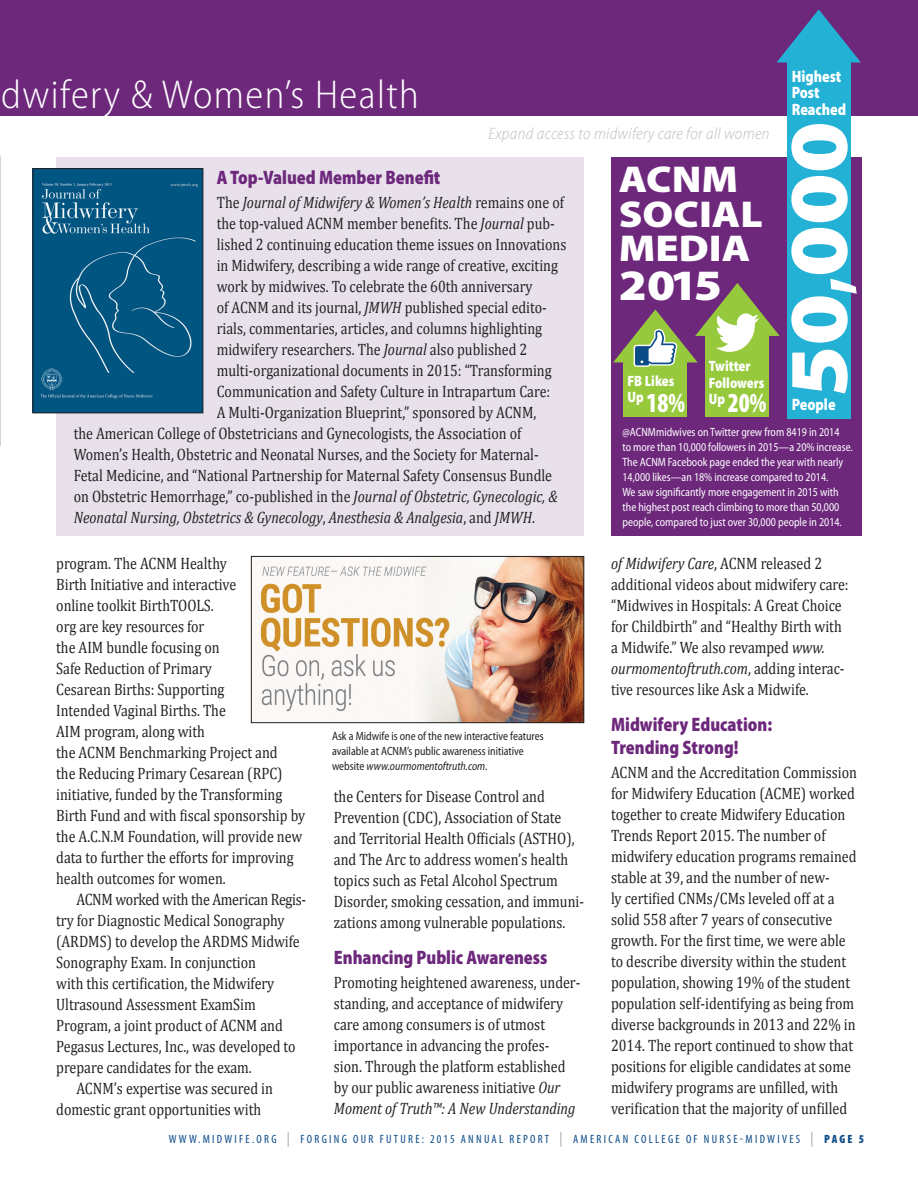
<style>
.page{position:relative;width:918px;height:1188px;background:#fff}
.page>*{position:absolute;margin:0;border:0;box-sizing:border-box;transform-origin:0 0}
.Subhead_13pt{font:900 83.85px "Myriad Pro";color:#fff;scale:1.08 1}
.t1{font:900 43.5px "Myriad Pro";color:#fff;scale:1.13 1}
.t2{font:300 semi-condensed 40.5px "Myriad Pro";letter-spacing:.035em;color:#fff}
.t3{font:900 37.5px/34.5px "Myriad Pro";color:#fff;scale:1.13 1}
.Subhead_13pt-2{font:900 condensed 27.6px "Myriad Pro";color:#fff;scale:.9 1}
.Subhead_13pt-3{font:900 semi-condensed 19.5px/22.5px "Myriad Pro";color:#6d287c;scale:.9 1}
.Body_Text_no_indent{font:16.5px/21px "Cambria";color:#231f20;scale:.85 1}
.Body_Text{font:16.5px/21px "Cambria";color:#231f20;scale:.85 1}
.Body_Text_no_indent-2{font:italic 16.5px "Cambria";color:#231f20;scale:.85 1}
.MAIN_Section_kicker{font:italic 300 semi-condensed 16.5px "Myriad Pro";letter-spacing:.02em;color:#bcbdc0}
.Subhead_13pt-4{font:900 semi-condensed 16.5px/16.5px "Myriad Pro";color:#fff;scale:.9 1}
.Subhead_13pt-5{font:900 semi-condensed 15px/16.5px "Myriad Pro";color:#fff;scale:.9 1}
.t4{font:semi-condensed 12px/15px "Myriad Pro";color:#fff;scale:.9 1}
.t5{font:semi-condensed 12px/15px "Myriad Pro";color:#231f20;scale:.9 1}
.t6{font:condensed 12px "Myriad Pro";letter-spacing:.19em;color:#0b4b87}
.s1{font-style:normal}
.s2{font-style:italic}
.s3{font-size:15px;color:#a8a9ad}
.s4{font-weight:900}
</style>
<div class="page">
<div style="left:611px;top:157px;width:250px;height:379px;background:#6d287c"></div>
<div style="left:706px;top:330px;width:63px;height:87px;background:#97c93c"></div>
<div style="left:0;top:0;width:918px;height:116px;background:#6d287c"></div>
<svg style="left:0;top:157px;width:1px;height:289px"></svg>
<div style="left:56px;top:157px;width:528px;height:379px;background:#e8e1eb"></div>
<img style="left:35px;top:170px;width:166px;height:241px">
<div style="left:33px;top:168px;width:170px;height:245px;border:1px solid #231f20"></div>
<img style="left:259px;top:558px;width:323px;height:163px">
<div style="left:251px;top:556px;width:333px;height:167px;border:1px solid #231f20"></div>
<div style="left:624px;top:349px;width:63px;height:68px;background:#97c93c"></div>
<svg style="left:613px;top:283px;width:167px;height:84px"></svg>
<div style="left:787px;top:57px;width:64px;height:362px;background:#23b1d6"></div>
<svg style="left:777px;top:9px;width:84px;height:53px"></svg>
<h3 class="t2" style="left:1px;top:73px;width:419px">dwifery &amp; Women’s Health</h3>
<p class="Subhead_13pt-4" style="left:792px;top:68px;width:57px">Highest<br>Post</p>
<p class="Subhead_13pt-4" style="left:792px;top:101px;width:62px">Reached</p>
<p class="Subhead_13pt" style="left:771px;top:397px;width:257px;rotate:-90deg">50,000</p>
<p class="Subhead_13pt-4" style="left:792px;top:396px;width:50px">People</p>
<p class="MAIN_Section_kicker" style="left:488px;top:125px;width:283px">Expand access to midwifery care for all women</p>
<p class="t3" style="left:619px;top:163px;width:129px">ACNM<br>SOCIAL<br>MEDIA</p>
<p class="t1" style="left:619px;top:261px;width:93px">2015</p>
<p class="Subhead_13pt-3" style="left:217px;top:166px;width:250px">A Top-Valued Member Benefit</p>
<p class="Body_Text_no_indent-2" style="left:217px;top:191px;width:410px"><span class="s1">The</span> Journal of Midwifery &amp; Women’s Health <span class="s1">remains one of</span></p>
<p class="Body_Text_no_indent" style="left:217px;top:213px;width:399px">the top-valued ACNM member benefits. The <span class="s2">Journal</span> pub-</p>
<p class="Body_Text_no_indent" style="left:217px;top:234px;width:413px">lished 2 continuing education theme issues on Innovations</p>
<p class="Body_Text_no_indent" style="left:217px;top:255px;width:403px">in Midwifery, describing a wide range of creative, exciting</p>
<p class="Body_Text_no_indent" style="left:217px;top:276px;width:373px">work by midwives. To celebrate the 60th anniversary</p>
<p class="Body_Text_no_indent" style="left:217px;top:297px;width:390px">of ACNM and its journal, <span class="s2">JMWH</span> published special edito-</p>
<p class="Body_Text_no_indent" style="left:217px;top:318px;width:384px">rials, commentaries, articles, and columns highlighting</p>
<p class="Body_Text_no_indent" style="left:217px;top:339px;width:367px">midwifery researchers. The <span class="s2">Journal</span> also published 2</p>
<p class="Body_Text_no_indent" style="left:217px;top:360px;width:396px">multi-organizational documents in 2015: “Transforming</p>
<p class="Body_Text_no_indent" style="left:217px;top:381px;width:394px">Communication and Safety Culture in Intrapartum Care:</p>
<p class="Body_Text_no_indent" style="left:217px;top:402px;width:378px">A Multi-Organization Blueprint,” sponsored by ACNM,</p>
<p class="Body_Text_no_indent" style="left:74px;top:423px;width:528px">the American College of Obstetricians and Gynecologists, the Association of</p>
<p class="Body_Text_no_indent" style="left:74px;top:444px;width:549px">Women’s Health, Obstetric and Neonatal Nurses, and the Society for Maternal-</p>
<p class="Body_Text_no_indent" style="left:74px;top:465px;width:564px">Fetal Medicine, and “National Partnership for Maternal Safety Consensus Bundle</p>
<p class="Body_Text_no_indent" style="left:74px;top:486px;width:571px">on Obstetric Hemorrhage,” co-published in the <span class="s2">Journal of Obstetric, Gynecologic, &amp;</span></p>
<p class="Body_Text_no_indent-2" style="left:74px;top:506px;width:544px">Neonatal Nursing, Obstetrics &amp; Gynecology<span class="s1">,</span> Anesthesia &amp; Analgesia<span class="s1">, and</span> JMWH<span class="s1">.</span></p>
<p class="Subhead_13pt-5" style="left:709px;top:358px;width:64px">Twitter<br>Followers</p>
<p class="Subhead_13pt-5" style="left:709px;top:391px;width:20px">Up</p>
<p class="Subhead_13pt-2" style="left:728px;top:387px;width:44px">20%</p>
<p class="Subhead_13pt-5" style="left:627px;top:373px;width:54px">FB Likes</p>
<p class="Subhead_13pt-5" style="left:627px;top:389px;width:20px">Up</p>
<p class="Subhead_13pt-2" style="left:646px;top:387px;width:44px">18%</p>
<p class="t4" style="left:622px;top:425px;width:257px">@ACNMmidwives on Twitter grew from 8419 in 2014<br>to more than 10,000 followers in 2015—a 20% increase.<br>The ACNM Facebook page ended the year with nearly 14,000 likes—an 18% increase compared to 2014.<br>We saw significantly more engagement in 2015 with the highest post reach climbing to more than 50,000 people, compared to just over 30,000 people in 2014.</p>
<p class="Body_Text_no_indent" style="left:56px;top:553px;width:294px">program. The ACNM Healthy<br>Birth Initiative and interactive<br>online toolkit BirthTOOLS.<br>org are key resources for<br>the AIM bundle focusing on<br>Safe Reduction of Primary<br>Cesarean Births: Supporting<br>Intended Vaginal Births. The<br>AIM program, along with<br>the ACNM Benchmarking Project and<br>the Reducing Primary Cesarean (RPC) initiative, funded by the Transforming<br>Birth Fund and with fiscal sponsorship by the A.C.N.M Foundation, will provide new data to further the efforts for improving health outcomes for women.</p>
<p class="Body_Text" style="left:56px;top:889px;width:296px;text-indent:20px">ACNM worked with the American Regis&shy;try for Diagnostic Medical Sonography (ARDMS) to develop the ARDMS Midwife Sonography Exam. In conjunction<br>with this certification, the Midwifery Ultrasound Assessment ExamSim Program, a joint product of ACNM and Pegasus Lectures, Inc., was developed to prepare candidates for the exam.</p>
<p class="Body_Text" style="left:56px;top:1078px;width:256px;text-indent:20px">ACNM’s expertise was secured in domestic grant opportunities with</p>
<p class="t5" style="left:332px;top:729px;width:237px">Ask a Midwife is one of the new interactive features available at ACNM’s public awareness initiative website <span class="s2">www.ourmomentoftruth.com</span>.</p>
<p class="Body_Text" style="left:334px;top:786px;width:296px">the Centers for Disease Control and Prevention (CDC), Association of State and Territorial Health Officials (ASTHO), and The Arc to address women’s health topics such as Fetal Alcohol Spectrum Disorder, smoking cessation, and immuni&shy;zations among vulnerable populations.</p>
<p class="Subhead_13pt-3" style="left:334px;top:946px;width:239px">Enhancing Public Awareness</p>
<p class="Body_Text_no_indent" style="left:334px;top:972px;width:292px">Promoting heightened awareness, under&shy;standing, and acceptance of midwifery care among consumers is of utmost importance in advancing the profes&shy;sion. Through the platform established by our public awareness initiative <span class="s2">Our Moment of Truth™: A New Understanding</span></p>
<p class="Body_Text_no_indent" style="left:611px;top:553px;width:281px"><span class="s2">of Midwifery Care</span>, ACNM released 2 additional videos about midwifery care: “Midwives in Hospitals: A Great Choice for Childbirth” and “Healthy Birth with a Midwife.” We also revamped <span class="s2">www. ourmomentoftruth.com</span>, adding interac&shy;tive resources like Ask a Midwife.</p>
<p class="Subhead_13pt-3" style="left:611px;top:713px;width:181px">Midwifery Education:<br>Trending Strong!</p>
<p class="Body_Text_no_indent" style="left:611px;top:762px;width:291px">ACNM and the Accreditation Commission for Midwifery Education (ACME) worked together to create Midwifery Education Trends Report 2015. The number of midwifery education programs remained stable at 39, and the number of new-<br>ly certified CNMs/CMs leveled off at a solid 558 after 7 years of consecutive growth. For the first time, we were able to describe diversity within the student population, showing 19% of the student population self-identifying as being from diverse backgrounds in 2013 and 22% in 2014. The report continued to show that positions for eligible candidates at some midwifery programs are unfilled, with verification that the majority of unfilled</p>
<p class="t6" style="left:169px;top:1131px;width:697px">WWW.MIDWIFE.ORG <span class="s3">|</span> FORGING OUR FUTURE: 2015 ANNUAL REPORT <span class="s3">|</span> AMERICAN COLLEGE OF NURSE-MIDWIVES <span class="s3">|</span> <span class="s4">PAGE 5</span></p>
</div>
